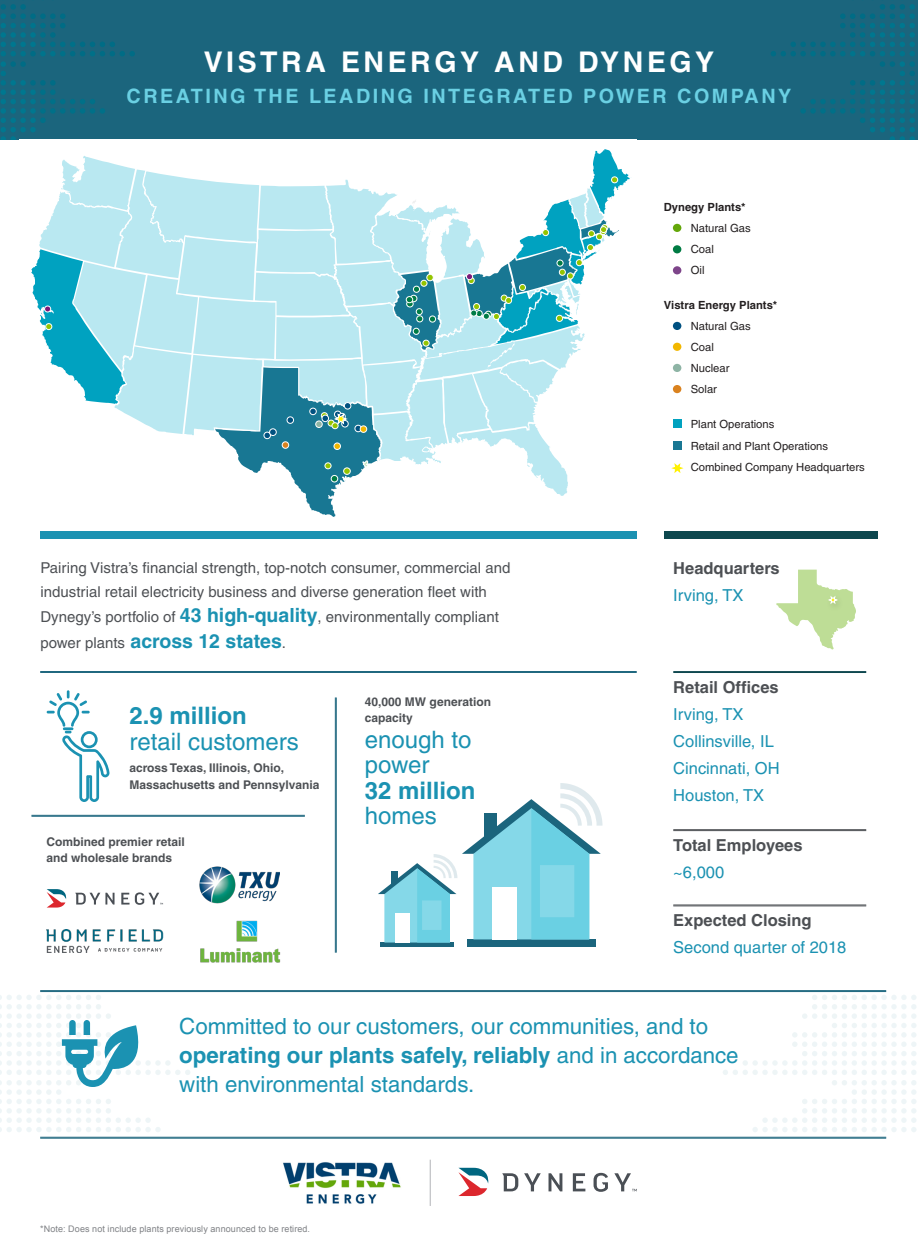
<style>
.page{position:relative;width:918px;height:1245px;background:#fff}
.page>*{position:absolute;margin:0;border:0;box-sizing:border-box;transform-origin:0 0}
.t1{font:700 28.5px "Helvetica LT Pro";letter-spacing:.125em;color:#fff}
.List_Paragraph{font:24px/25.5px "Helvetica LT Pro";color:#1b92b2}
.List_Paragraph-2{font:22.2px/29.2px "Helvetica LT Pro";color:#1b92b2}
.t2{font:700 19.8px "Helvetica LT Pro";letter-spacing:.125em;color:#6ad0e3}
.t3{font:700 19.5px "Helvetica LT Pro";color:#1b92b2}
.List_Paragraph-3{font:16.5px/27px "Helvetica LT Pro";color:#1b92b2}
.List_Paragraph-4{font:700 16.5px/27px "Helvetica LT Pro";color:#4d5054}
.t4{font:15px/24px "Helvetica LT Pro";color:#4d5054}
.List_Paragraph-5{font:700 12px/16.5px "Helvetica LT Pro";color:#4d5054}
.t5{font:11.25px "Helvetica LT Pro";color:#231f20}
.t6{font:700 11.25px "Helvetica LT Pro";color:#231f20}
.t7{font:9px "Arial";letter-spacing:.01em;color:#7f8185}
.s1{font-weight:700;font-size:19.5px;color:#1b92b2}
.s2{font-weight:400;font-size:15px;color:#4d5054}
.s3{font-weight:700}
.s4{font-weight:400;color:#1b92b2}
.s5{font-weight:700;color:#4d5054}
</style>
<div class="page">
<div style="left:0;top:0;width:918px;height:139px;background:#1b657d"></div>
<svg style="left:771px;top:4px;width:144px;height:135px"></svg>
<svg style="left:723px;top:995px;width:193px;height:137px"></svg>
<svg style="left:0;top:4px;width:135px;height:135px"></svg>
<img style="left:283px;top:1162px;width:118px;height:42px">
<svg style="left:502px;top:1173px;width:16px;height:18px"></svg>
<svg style="left:524px;top:1173px;width:17px;height:18px"></svg>
<svg style="left:549px;top:1173px;width:13px;height:18px"></svg>
<svg style="left:573px;top:1173px;width:12px;height:18px"></svg>
<svg style="left:614px;top:1173px;width:23px;height:18px"></svg>
<svg style="left:594px;top:1173px;width:14px;height:19px"></svg>
<svg style="left:458px;top:1168px;width:31px;height:28px"></svg>
<hr style="left:430px;top:1160px;width:1px;height:46px;background:#b2b3b7">
<svg style="left:0;top:995px;width:190px;height:137px"></svg>
<div style="left:664px;top:531px;width:214px;height:8px;background:#0d474e"></div>
<hr style="left:673px;top:671px;width:193px;height:1px;background:#0d474e">
<hr style="left:673px;top:672px;width:193px;height:1px;background:#0d474e">
<hr style="left:673px;top:829px;width:193px;height:1px;background:#4d5054">
<hr style="left:673px;top:830px;width:193px;height:1px;background:#4d5054">
<hr style="left:673px;top:905px;width:193px;height:1px;background:#4d5054">
<hr style="left:673px;top:906px;width:193px;height:1px;background:#4d5054">
<div style="left:40px;top:531px;width:597px;height:8px;background:#1b92b2"></div>
<hr style="left:40px;top:671px;width:597px;height:1px;background:#1b657d">
<hr style="left:40px;top:672px;width:597px;height:1px;background:#1b657d">
<div style="left:531px;top:939px;width:65px;height:8px;background:#1b657d"></div>
<div style="left:467px;top:939px;width:64px;height:8px;background:#1b657d"></div>
<hr style="left:417px;top:943px;width:37px;height:4px;background:#1b657d">
<hr style="left:381px;top:943px;width:36px;height:4px;background:#1b657d">
<svg style="left:378px;top:783px;width:225px;height:160px"></svg>
<hr style="left:336px;top:698px;width:1px;height:255px;background:#1b657d">
<hr style="left:335px;top:698px;width:1px;height:255px;background:#1b657d">
<hr style="left:31px;top:816px;width:274px;height:1px;background:#1b657d">
<hr style="left:31px;top:815px;width:274px;height:1px;background:#1b657d">
<svg style="left:776px;top:570px;width:80px;height:80px"></svg>
<svg style="left:47px;top:690px;width:63px;height:112px"></svg>
<img style="left:200px;top:920px;width:81px;height:43px">
<img style="left:199px;top:866px;width:80px;height:38px">
<hr style="left:40px;top:990px;width:846px;height:1px;background:#1b657d">
<hr style="left:40px;top:991px;width:846px;height:1px;background:#1b657d">
<hr style="left:40px;top:1137px;width:846px;height:1px;background:#1b657d">
<hr style="left:40px;top:1138px;width:846px;height:1px;background:#1b657d">
<svg style="left:75px;top:893px;width:40px;height:12px"></svg>
<svg style="left:121px;top:892px;width:42px;height:13px"></svg>
<svg style="left:47px;top:889px;width:19px;height:19px"></svg>
<img style="left:47px;top:930px;width:116px;height:22px">
<div style="left:673px;top:420px;width:8px;height:8px;background:#01a2bf"></div>
<div style="left:673px;top:442px;width:8px;height:8px;background:#197793"></div>
<div style="left:673px;top:322px;width:8px;height:8px;background:#005181;border-radius:50%"></div>
<div style="left:673px;top:385px;width:8px;height:8px;background:#da821f;border-radius:50%"></div>
<div style="left:673px;top:364px;width:8px;height:8px;background:#8eb4a5;border-radius:50%"></div>
<div style="left:673px;top:343px;width:8px;height:8px;background:#f2b700;border-radius:50%"></div>
<div style="left:673px;top:224px;width:8px;height:8px;background:#64a70a;border-radius:50%"></div>
<div style="left:673px;top:266px;width:8px;height:8px;background:#7e458a;border-radius:50%"></div>
<div style="left:673px;top:245px;width:8px;height:8px;background:#007b43;border-radius:50%"></div>
<svg style="left:671px;top:463px;width:13px;height:10px"></svg>
<svg style="left:31px;top:149px;width:599px;height:368px"></svg>
<p class="t1" style="left:204px;top:44px;width:512px">VISTRA ENERGY AND DYNEGY</p>
<p class="t2" style="left:127px;top:84px;width:666px">CREATING THE LEADING INTEGRATED POWER COMPANY</p>
<p class="t6" style="left:664px;top:200px;width:83px">Dynegy Plants*</p>
<p class="t5" style="left:691px;top:221px;width:61px">Natural Gas</p>
<p class="t5" style="left:691px;top:242px;width:25px">Coal</p>
<p class="t5" style="left:691px;top:263px;width:15px">Oil</p>
<p class="t6" style="left:664px;top:298px;width:115px">Vistra Energy Plants*</p>
<p class="t5" style="left:691px;top:319px;width:61px">Natural Gas</p>
<p class="t5" style="left:691px;top:340px;width:25px">Coal</p>
<p class="t5" style="left:691px;top:361px;width:40px">Nuclear</p>
<p class="t5" style="left:691px;top:382px;width:28px">Solar</p>
<p class="t5" style="left:691px;top:417px;width:85px">Plant Operations</p>
<p class="t5" style="left:691px;top:440px;width:139px">Retail and Plant Operations</p>
<p class="t4" style="left:40px;top:556px;width:471px">Pairing Vistra’s financial strength, top-notch consumer, commercial and industrial retail electricity business and diverse generation fleet with</p>
<p class="t4" style="left:40px;top:605px;width:460px">Dynegy’s portfolio of <span class="s1">43 high-quality</span>, environmentally compliant</p>
<p class="t3" style="left:40px;top:629px;width:247px"><span class="s2">power plants</span> across 12 states<span class="s2">.</span></p>
<p class="List_Paragraph" style="left:129px;top:703px;width:171px"><span class="s3">2.9 million </span>retail customers</p>
<p class="List_Paragraph-5" style="left:129px;top:760px;width:192px">across Texas, Illinois, Ohio,<br>Massachusetts and Pennsylvania</p>
<p class="List_Paragraph-5" style="left:47px;top:833px;width:140px">Combined premier retail and wholesale brands</p>
<p class="List_Paragraph-5" style="left:365px;top:694px;width:128px">40,000 MW generation capacity</p>
<p class="List_Paragraph" style="left:365px;top:727px;width:112px">enough to power<br><span class="s3">32 million </span>homes</p>
<p class="t5" style="left:691px;top:461px;width:176px">Combined Company Headquarters</p>
<p class="List_Paragraph-4" style="left:673px;top:555px;width:108px">Headquarters<br><span class="s4">Irving, TX</span></p>
<p class="List_Paragraph-3" style="left:673px;top:674px;width:108px"><span class="s5">Retail Offices<br></span>Irving, TX<br>Collinsville, IL<br>Cincinnati, OH<br>Houston, TX</p>
<p class="List_Paragraph-4" style="left:673px;top:832px;width:131px">Total Employees <span class="s4">~6,000</span></p>
<p class="List_Paragraph-3" style="left:673px;top:907px;width:175px"><span class="s5">Expected Closing<br></span>Second quarter of 2018</p>
<p class="List_Paragraph-2" style="left:179px;top:1011px;width:561px">Committed to our customers, our communities, and to <span class="s3">operating our plants safely, reliably</span> and in accordance with environmental standards.</p>
<p class="t7" style="left:40px;top:1223px;width:271px">*Note: Does not include plants previously announced to be retired.</p>
</div>
